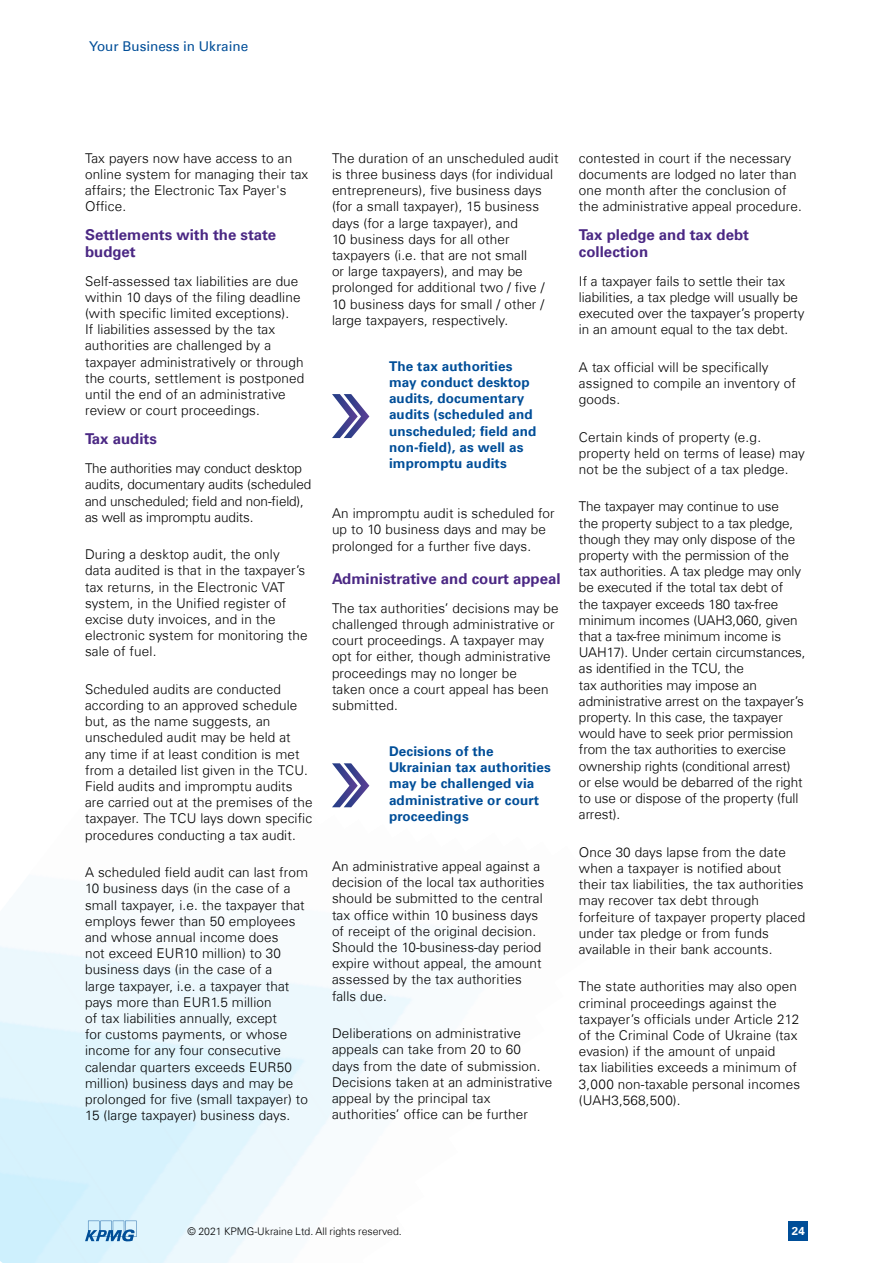
<style>
.page{position:relative;width:893px;height:1263px;background:#fff}
.page>*{position:absolute;margin:0;border:0;box-sizing:border-box;transform-origin:0 0}
.t1{font:700 15px/16.2px "Universfor KPMG";color:#4b2884}
.t2{font:300 13.5px/16.2px "Universfor KPMG";letter-spacing:.01em;color:#000}
.t3{font:700 13.5px/16.2px "Universfor KPMG";letter-spacing:.01em;color:#004e98}
.t4{font:300 13.5px/16.2px "Universfor KPMG";letter-spacing:-.01em;color:#000}
.t5{font:13.5px "Universfor KPMG";color:#004e98}
.t6{font:700 11.4px "Universfor KPMG";color:#fff}
.t7{font:300 10.5px "Universfor KPMG";color:#000}
</style>
<div class="page">
<div style="left:789px;top:1221px;width:19px;height:19px;background:#004e98"></div>
<img style="left:66px;top:785px;width:304px;height:475px">
<img style="left:120px;top:793px;width:250px;height:423px">
<img style="left:178px;top:806px;width:192px;height:376px">
<img style="left:251px;top:820px;width:119px;height:319px">
<img style="left:304px;top:814px;width:66px;height:281px">
<img style="left:362px;top:859px;width:51px;height:202px">
<img style="left:352px;top:824px;width:18px;height:35px">
<img style="left:343px;top:819px;width:26px;height:26px">
<img style="left:294px;top:810px;width:26px;height:26px">
<img style="left:241px;top:815px;width:41px;height:36px">
<img style="left:231px;top:811px;width:27px;height:26px">
<img style="left:168px;top:801px;width:41px;height:37px">
<img style="left:159px;top:797px;width:26px;height:26px">
<img style="left:110px;top:788px;width:26px;height:26px">
<svg style="left:332px;top:394px;width:37px;height:44px"></svg>
<svg style="left:332px;top:763px;width:37px;height:44px"></svg>
<svg style="left:85px;top:1221px;width:52px;height:20px"></svg>
<p class="t5" style="left:89px;top:38px;width:160px">Your Business in Ukraine</p>
<p class="t2" style="left:85px;top:150px;width:225px">Tax payers now have access to an online system for managing their tax affairs; the Electronic Tax Payer's<br>Office.</p>
<p class="t1" style="left:85px;top:227px;width:193px">Settlements with the state budget</p>
<p class="t2" style="left:85px;top:273px;width:221px">Self-assessed tax liabilities are due within 10 days of the filing deadline (with specific limited exceptions).<br>If liabilities assessed by the tax authorities are challenged by a taxpayer administratively or through the courts, settlement is postponed until the end of an administrative review or court proceedings.</p>
<p class="t1" style="left:85px;top:431px;width:73px">Tax audits</p>
<p class="t4" style="left:85px;top:460px;width:228px">The authorities may conduct desktop audits, documentary audits (scheduled and unscheduled; field and non-field), as well as impromptu audits.</p>
<p class="t2" style="left:85px;top:546px;width:224px">During a desktop audit, the only data audited is that in the taxpayer’s tax returns, in the Electronic VAT system, in the Unified register of excise duty invoices, and in the electronic system for monitoring the sale of fuel.</p>
<p class="t2" style="left:85px;top:681px;width:229px">Scheduled audits are conducted according to an approved schedule but, as the name suggests, an unscheduled audit may be held at any time if at least condition is met from a detailed list given in the TCU.<br>Field audits and impromptu audits are carried out at the premises of the taxpayer. The TCU lays down specific procedures conducting a tax audit.</p>
<p class="t2" style="left:85px;top:864px;width:225px">A scheduled field audit can last from 10 business days (in the case of a small taxpayer, i.e. the taxpayer that employs fewer than 50 employees and whose annual income does<br>not exceed EUR10 million) to 30 business days (in the case of a<br>large taxpayer, i.e. a taxpayer that pays more than EUR1.5 million<br>of tax liabilities annually, except<br>for customs payments, or whose income for any four consecutive calendar quarters exceeds EUR50 million) business days and may be prolonged for five (small taxpayer) to 15 (large taxpayer) business days.</p>
<p class="t2" style="left:332px;top:150px;width:228px">The duration of an unscheduled audit is three business days (for individual entrepreneurs), five business days (for a small taxpayer), 15 business days (for a large taxpayer), and<br>10 business days for all other taxpayers (i.e. that are not small<br>or large taxpayers), and may be prolonged for additional two / five / 10 business days for small / other / large taxpayers, respectively.</p>
<p class="t3" style="left:389px;top:358px;width:149px">The tax authorities may conduct desktop audits, documentary audits (scheduled and unscheduled; field and non-field), as well as impromptu audits</p>
<p class="t2" style="left:332px;top:505px;width:224px">An impromptu audit is scheduled for up to 10 business days and may be prolonged for a further five days.</p>
<p class="t1" style="left:332px;top:570px;width:230px">Administrative and court appeal</p>
<p class="t2" style="left:332px;top:600px;width:228px">The tax authorities’ decisions may be challenged through administrative or court proceedings. A taxpayer may opt for either, though administrative proceedings may no longer be<br>taken once a court appeal has been submitted.</p>
<p class="t3" style="left:389px;top:743px;width:163px">Decisions of the<br>Ukrainian tax authorities may be challenged via administrative or court proceedings</p>
<p class="t2" style="left:332px;top:858px;width:214px">An administrative appeal against a decision of the local tax authorities should be submitted to the central tax office within 10 business days of receipt of the original decision.<br>Should the 10-business-day period expire without appeal, the amount assessed by the tax authorities falls due.</p>
<p class="t2" style="left:332px;top:1025px;width:222px">Deliberations on administrative appeals can take from 20 to 60<br>days from the date of submission.<br>Decisions taken at an administrative appeal by the principal tax authorities’ office can be further</p>
<p class="t2" style="left:579px;top:150px;width:224px">contested in court if the necessary documents are lodged no later than one month after the conclusion of the administrative appeal procedure.</p>
<p class="t1" style="left:579px;top:227px;width:172px">Tax pledge and tax debt collection</p>
<p class="t2" style="left:579px;top:273px;width:227px">If a taxpayer fails to settle their tax liabilities, a tax pledge will usually be executed over the taxpayer’s property in an amount equal to the tax debt.</p>
<p class="t2" style="left:579px;top:359px;width:219px">A tax official will be specifically assigned to compile an inventory of goods.</p>
<p class="t2" style="left:579px;top:429px;width:227px">Certain kinds of property (e.g. property held on terms of lease) may not be the subject of a tax pledge.</p>
<p class="t2" style="left:579px;top:498px;width:228px">The taxpayer may continue to use<br>the property subject to a tax pledge, though they may only dispose of the property with the permission of the tax authorities. A tax pledge may only be executed if the total tax debt of the taxpayer exceeds 180 tax-free minimum incomes (UAH3,060, given that a tax-free minimum income is UAH17). Under certain circumstances, as identified in the TCU, the<br>tax authorities may impose an administrative arrest on the taxpayer’s property. In this case, the taxpayer would have to seek prior permission from the tax authorities to exercise ownership rights (conditional arrest) or else would be debarred of the right to use or dispose of the property (full arrest).</p>
<p class="t2" style="left:579px;top:844px;width:228px">Once 30 days lapse from the date when a taxpayer is notified about their tax liabilities, the tax authorities may recover tax debt through forfeiture of taxpayer property placed under tax pledge or from funds available in their bank accounts.</p>
<p class="t2" style="left:579px;top:978px;width:223px">The state authorities may also open criminal proceedings against the taxpayer’s officials under Article 212 of the Criminal Code of Ukraine (tax evasion) if the amount of unpaid<br>tax liabilities exceeds a minimum of 3,000 non-taxable personal incomes (UAH3,568,500).</p>
<p class="t7" style="left:188px;top:1225px;width:216px">© 2021 KPMG-Ukraine Ltd. All rights reserved.</p>
<p class="t6" style="left:792px;top:1224px;width:14px">24</p>
</div>
